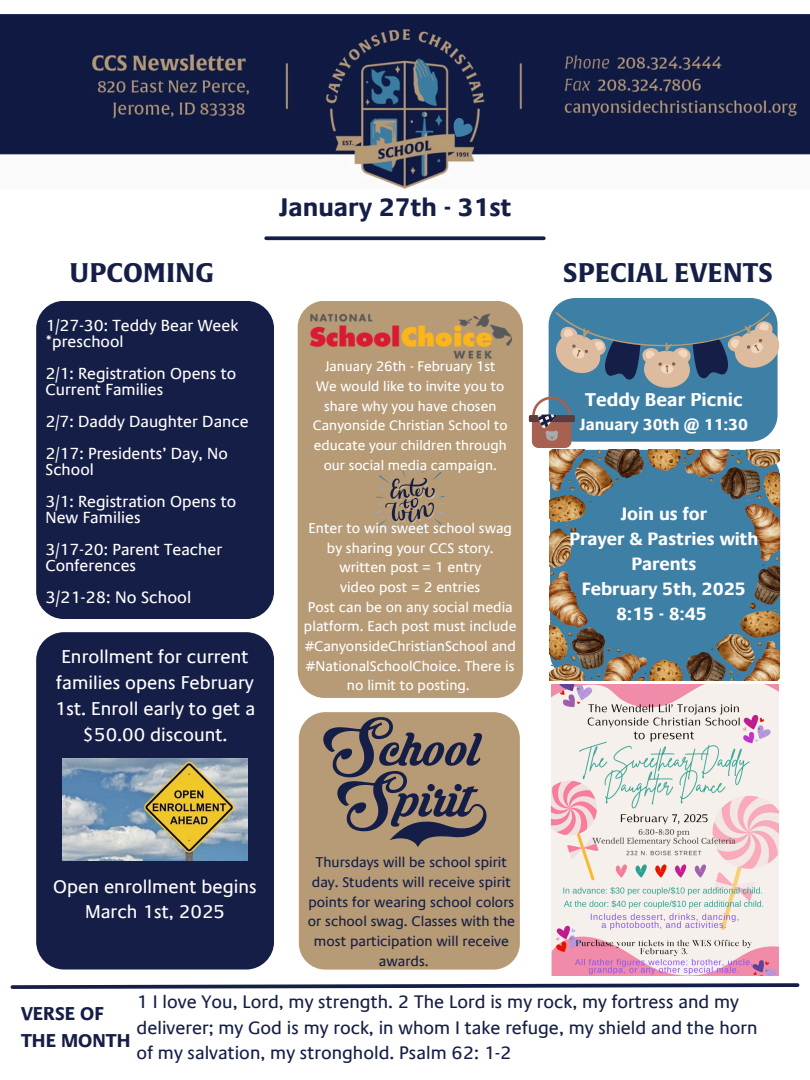
<style>
.page{position:relative;width:810px;height:1080px;background:#fff}
.page>*{position:absolute;margin:0;border:0;box-sizing:border-box;transform-origin:0 0}
.t1{font:700 26.44px "Alverata";color:#151e46}
.t2{font:700 25.75px "Praxis Com";color:#151e46}
.t3{font:700 18.81px/26.2px "Praxis Com";color:#151e46}
.t4{font:18.75px/25.8px "Praxis Com";color:#fff;text-align:center}
.t5{font:700 18.75px "Praxis Com";color:#fff}
.t6{font:18.38px/25.3px "Praxis Com";color:#151e46}
.t7{font:700 18.06px/24.9px "Praxis Com";color:#fff;text-align:center}
.t8{font:16.88px "Praxis Com";color:#fff}
.t9{font:16.25px/15.9px "Praxis Com";color:#fff}
.t10{font:700 16.25px "Praxis Com";color:#fff}
.t11{font:14.38px/19.7px "Praxis Com";color:#fff;text-align:center}
.t12{font:14.38px "Praxis Com";color:#151e46}
.t13{font:14.06px/19.7px "Praxis Com";color:#fff;text-align:center}
.t14{font:14px "Praxis Com";color:#fff}
</style>
<div class="page">
<svg style="left:266px;top:236px;width:278px;height:4px"></svg>
<svg style="left:10px;top:983px;width:790px;height:6px"></svg>
<img style="left:0;top:14px;width:810px;height:175px">
<div style="left:36px;top:301px;width:238px;height:318px;background:#151e46;border-radius:28px"></div>
<div style="left:549px;top:298px;width:229px;height:144px;background:#3e7fa5;border-radius:27px"></div>
<div style="left:298px;top:301px;width:225px;height:397px;background:#b69b76;border-radius:27px"></div>
<svg style="left:447px;top:115px;width:31px;height:30px"></svg>
<div style="left:299px;top:712px;width:221px;height:258px;background:#b69b76;border-radius:26px"></div>
<div style="left:532px;top:417px;width:40px;height:31px;background:#a66150;border-radius:7px"></div>
<div style="left:529px;top:415px;width:46px;height:7px;background:#5c3b3c"></div>
<svg style="left:531px;top:397px;width:41px;height:44px"></svg>
<svg style="left:555px;top:312px;width:224px;height:76px"></svg>
<svg style="left:323px;top:717px;width:164px;height:130px"></svg>
<div style="left:36px;top:632px;width:238px;height:338px;background:#151e46;border-radius:28px"></div>
<img style="left:62px;top:759px;width:185px;height:102px">
<img style="left:550px;top:450px;width:229px;height:230px">
<img style="left:304px;top:301px;width:216px;height:58px">
<img style="left:552px;top:685px;width:226px;height:291px">
<svg style="left:376px;top:466px;width:69px;height:67px"></svg>
<p class="t2" style="left:279px;top:192px;width:234px">January 27th - 31st</p>
<p class="t1" style="left:70px;top:256px;width:146px">UPCOMING</p>
<p class="t1" style="left:563px;top:256px;width:211px">SPECIAL EVENTS</p>
<p class="t9" style="left:46px;top:318px;width:194px">1/27-30: Teddy Bear Week *preschool</p>
<p class="t9" style="left:46px;top:366px;width:192px">2/1: Registration Opens to<br>Current Families</p>
<h2 class="t9" style="left:46px;top:413px;width:205px">2/7: Daddy Daughter Dance</h2>
<p class="t9" style="left:46px;top:445px;width:184px">2/17: Presidents’ Day, No<br>School</p>
<h1 class="t9" style="left:46px;top:493px;width:192px">3/1: Registration Opens to<br>New Families</h1>
<p class="t9" style="left:46px;top:541px;width:178px">3/17-20: Parent Teacher<br>Conferences</p>
<p class="t8" style="left:46px;top:587px;width:147px">3/21-28: No School</p>
<h6 class="t4" style="left:55px;top:644px;width:202px">Enrollment for current families opens February<br>1st. Enroll early to get a $50.00 discount.</h6>
<p class="t4" style="left:53px;top:873px;width:205px">Open enrollment begins<br>March 1st, 2025</p>
<p class="t14" style="left:325px;top:358px;width:172px">January 26th - February 1st</p>
<p class="t13" style="left:313px;top:376px;width:196px">We would like to invite you to share why you have chosen<br>Canyonside Christian School to educate your children through our social media campaign.</p>
<p class="t11" style="left:309px;top:518px;width:205px">Enter to win sweet school swag by sharing your CCS story.</p>
<h5 class="t11" style="left:339px;top:558px;width:143px">written post = 1 entry</h5>
<h1 class="t11" style="left:340px;top:577px;width:142px">video post = 2 entries</h1>
<p class="t11" style="left:304px;top:597px;width:214px;text-align:left">Post can be on any social media platform. Each post must include #CanyonsideChristianSchool and</p>
<p class="t11" style="left:306px;top:656px;width:210px">#NationalSchoolChoice. There is no limit to posting.</p>
<p class="t12" style="left:316px;top:854px;width:193px">Thursdays will be school spirit</p>
<p class="t12" style="left:312px;top:874px;width:201px">day. Students will receive spirit</p>
<p class="t12" style="left:309px;top:893px;width:207px">points for wearing school colors</p>
<p class="t12" style="left:308px;top:913px;width:209px">or school swag. Classes with the</p>
<p class="t12" style="left:314px;top:933px;width:197px">most participation will receive</p>
<p class="t12" style="left:379px;top:952px;width:51px">awards.</p>
<p class="t5" style="left:585px;top:389px;width:159px">Teddy Bear Picnic</p>
<p class="t10" style="left:580px;top:415px;width:170px">January 30th @ 11:30</p>
<p class="t7" style="left:569px;top:502px;width:191px">Join us for<br>Prayer &amp; Pastries with<br>Parents<br>February 5th, 2025<br>8:15 - 8:45</p>
<p class="t3" style="left:21px;top:1001px;width:111px">VERSE OF<br>THE MONTH</p>
<p class="t6" style="left:137px;top:989px;width:623px">1 I love You, Lord, my strength. 2 The Lord is my rock, my fortress and my deliverer; my God is my rock, in whom I take refuge, my shield and the horn of my salvation, my stronghold. Psalm 62: 1-2</p>
</div>
